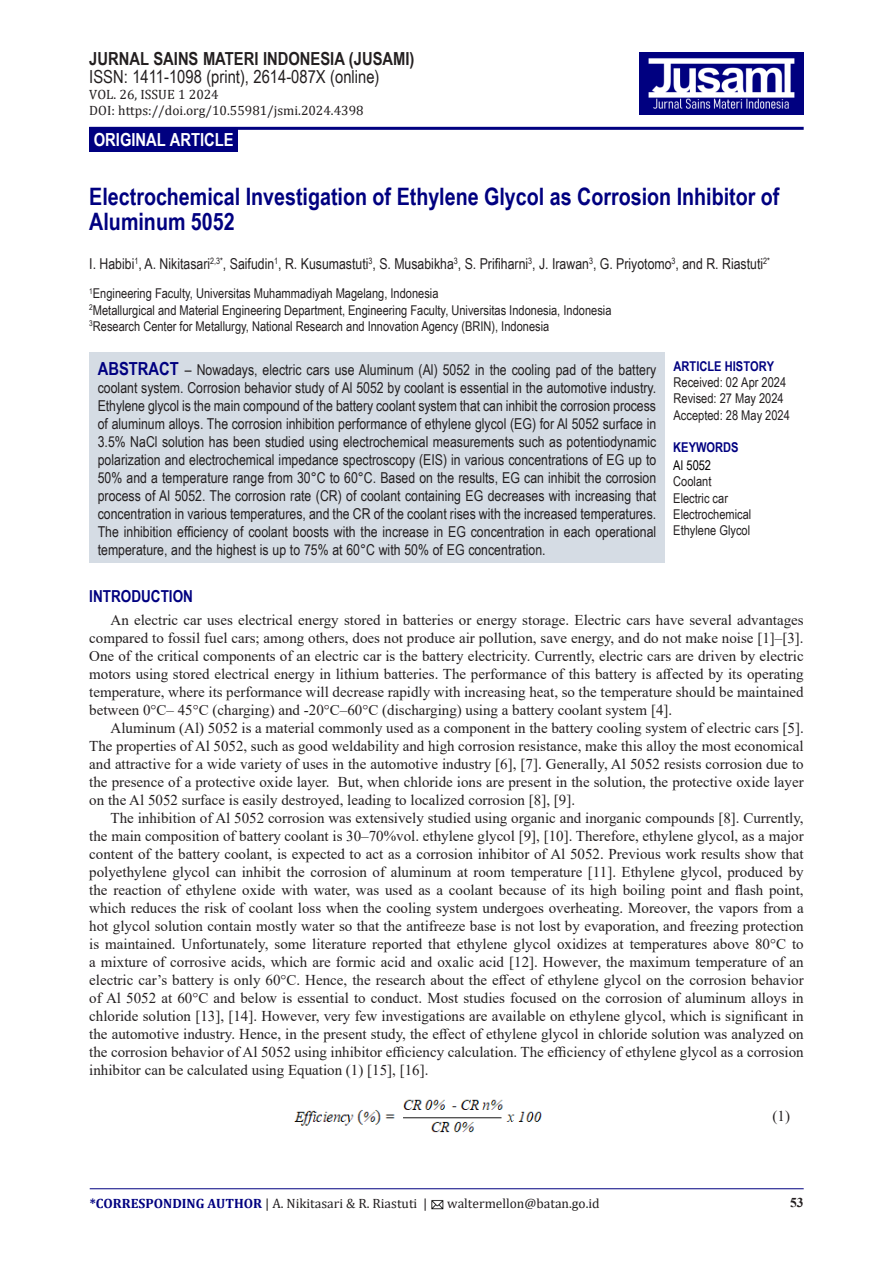
<style>
.page{position:relative;width:893px;height:1263px;background:#fff}
.page>*{position:absolute;margin:0;border:0;box-sizing:border-box;transform-origin:0 0}
.Judul{font:700 24px/25.5px "Arial Narrow";color:#000080}
.Daftar_pustaka{font:18px/17.7px "Arial Narrow";color:#231f20}
.Daftar_pustaka-2{font:700 18px "Arial Narrow";color:#fff}
.SUB_1{font:700 16.5px "Arial Narrow";color:#000080}
.Isi_teks{font:15px/18px "Times New Roman";color:#231f20;text-align:justify}
.Abstract{font:15px/18px "Arial Narrow";color:#231f20;text-align:justify}
.Penulis{font:15px "Arial Narrow";color:#231f20}
.Penulis_Biodata{font:13.5px/16.2px "Arial Narrow";color:#231f20}
.Daftar_pustaka-3{font:13.5px/16.2px "Cambria";color:#231f20}
.Abstract-2{font:700 13.5px "Arial Narrow";color:#000080}
.Abstract-3{font:13.5px "Arial Narrow";color:#000}
.t1{font:700 13.5px "Times New Roman";color:#231f20}
.s1{font-weight:700}
.s2{font-weight:700;font-size:18px;color:#000080}
.s3{font-weight:700;color:#000080}
</style>
<div class="page">
<hr style="left:90px;top:1188px;width:714px;height:1px;background:#000080">
<div style="left:89px;top:127px;width:149px;height:24px;background:#000080"></div>
<hr style="left:89px;top:127px;width:715px;height:3px;background:#000080">
<div style="left:89px;top:353px;width:576px;height:210px;background:#d5dce4"></div>
<img style="left:294px;top:1099px;width:248px;height:34px">
<img style="left:640px;top:52px;width:164px;height:62px">
<svg style="left:431px;top:1200px;width:13px;height:10px"></svg>
<p class="Daftar_pustaka" style="left:89px;top:49px;width:327px"><span class="s1">JURNAL SAINS MATERI INDONESIA (JUSAMI)<br></span>ISSN: 1411-1098 (print), 2614-087X (online)</p>
<p class="Daftar_pustaka-3" style="left:89px;top:86px;width:276px">VOL. 26, ISSUE 1 2024<br>DOI: https://doi.org/10.55981/jsmi.2024.4398</p>
<p class="Daftar_pustaka-2" style="left:94px;top:126px;width:141px">ORIGINAL ARTICLE</p>
<p class="Judul" style="left:89px;top:182px;width:692px">Electrochemical Investigation of Ethylene Glycol as Corrosion Inhibitor of<br>Aluminum 5052</p>
<p class="Penulis" style="left:89px;top:253px;width:682px">I. Habibi<sup>1</sup>, A. Nikitasari<sup>2,3*</sup>, Saifudin<sup>1</sup>, R. Kusumastuti<sup>3</sup>, S. Musabikha<sup>3</sup>, S. Prifiharni<sup>3</sup>, J. Irawan<sup>3</sup>, G. Priyotomo<sup>3</sup>, and R. Riastuti<sup>2*</sup></p>
<p class="Penulis_Biodata" style="left:89px;top:285px;width:351px"><sup>1</sup>Engineering Faculty, Universitas Muhammadiyah Magelang, Indonesia</p>
<p class="Penulis_Biodata" style="left:89px;top:301px;width:524px"><sup>2</sup>Metallurgical and Material Engineering Department, Engineering Faculty, Universitas Indonesia, Indonesia</p>
<p class="Penulis_Biodata" style="left:89px;top:317px;width:461px"><sup>3</sup>Research Center for Metallurgy, National Research and Innovation Agency (BRIN), Indonesia</p>
<p class="Abstract" style="left:98px;top:360px;width:560px"><span class="s2">ABSTRACT</span> – Nowadays, electric cars use Aluminum (Al) 5052 in the cooling pad of the battery coolant system. Corrosion behavior study of Al 5052 by coolant is essential in the automotive industry.<br>Ethylene glycol is the main compound of the battery coolant system that can inhibit the corrosion process of aluminum alloys. The corrosion inhibition performance of ethylene glycol (EG) for Al 5052 surface in 3.5% NaCl solution has been studied using electrochemical measurements such as potentiodynamic polarization and electrochemical impedance spectroscopy (EIS) in various concentrations of EG up to 50% and a temperature range from 30°C to 60°C. Based on the results, EG can inhibit the corrosion process of Al 5052. The corrosion rate (CR) of coolant containing EG decreases with increasing that concentration in various temperatures, and the CR of the coolant rises with the increased temperatures.<br>The inhibition efficiency of coolant boosts with the increase in EG concentration in each operational temperature, and the highest is up to 75% at 60°C with 50% of EG concentration.</p>
<p class="Penulis_Biodata" style="left:674px;top:358px;width:118px"><span class="s3">ARTICLE HISTORY<br></span>Received: 02 Apr 2024<br>Revised: 27 May 2024<br>Accepted: 28 May 2024</p>
<p class="Abstract-2" style="left:673px;top:437px;width:67px">KEYWORDS</p>
<p class="Abstract-3" style="left:673px;top:456px;width:39px">Al 5052</p>
<p class="Penulis_Biodata" style="left:673px;top:473px;width:40px">Coolant</p>
<p class="Penulis_Biodata" style="left:673px;top:489px;width:56px">Electric car</p>
<p class="Penulis_Biodata" style="left:673px;top:505px;width:80px">Electrochemical</p>
<p class="Penulis_Biodata" style="left:673px;top:522px;width:78px">Ethylene Glycol</p>
<p class="SUB_1" style="left:89px;top:584px;width:105px">INTRODUCTION</p>
<p class="Isi_teks" style="left:89px;top:610px;width:716px;text-indent:21px">An electric car uses electrical energy stored in batteries or energy storage. Electric cars have several advantages compared to fossil fuel cars; among others, does not produce air pollution, save energy, and do not make noise [1]–[3].<br>One of the critical components of an electric car is the battery electricity. Currently, electric cars are driven by electric motors using stored electrical energy in lithium batteries. The performance of this battery is affected by its operating temperature, where its performance will decrease rapidly with increasing heat, so the temperature should be maintained between 0°C– 45°C (charging) and -20°C–60°C (discharging) using a battery coolant system [4].</p>
<p class="Isi_teks" style="left:89px;top:718px;width:716px;text-indent:21px">Aluminum (Al) 5052 is a material commonly used as a component in the battery cooling system of electric cars [5].<br>The properties of Al 5052, such as good weldability and high corrosion resistance, make this alloy the most economical and attractive for a wide variety of uses in the automotive industry [6], [7]. Generally, Al 5052 resists corrosion due to the presence of a protective oxide layer. But, when chloride ions are present in the solution, the protective oxide layer on the Al 5052 surface is easily destroyed, leading to localized corrosion [8], [9].</p>
<p class="Isi_teks" style="left:89px;top:808px;width:716px;text-indent:21px">The inhibition of Al 5052 corrosion was extensively studied using organic and inorganic compounds [8]. Currently, the main composition of battery coolant is 30–70%vol. ethylene glycol [9], [10]. Therefore, ethylene glycol, as a major content of the battery coolant, is expected to act as a corrosion inhibitor of Al 5052. Previous work results show that polyethylene glycol can inhibit the corrosion of aluminum at room temperature [11]. Ethylene glycol, produced by the reaction of ethylene oxide with water, was used as a coolant because of its high boiling point and flash point, which reduces the risk of coolant loss when the cooling system undergoes overheating. Moreover, the vapors from a hot glycol solution contain mostly water so that the antifreeze base is not lost by evaporation, and freezing protection is maintained. Unfortunately, some literature reported that ethylene glycol oxidizes at temperatures above 80°C to a mixture of corrosive acids, which are formic acid and oxalic acid [12]. However, the maximum temperature of an electric car’s battery is only 60°C. Hence, the research about the effect of ethylene glycol on the corrosion behavior of Al 5052 at 60°C and below is essential to conduct. Most studies focused on the corrosion of aluminum alloys in chloride solution [13], [14]. However, very few investigations are available on ethylene glycol, which is significant in the automotive industry. Hence, in the present study, the effect of ethylene glycol in chloride solution was analyzed on the corrosion behavior of Al 5052 using inhibitor efficiency calculation. The efficiency of ethylene glycol as a corrosion inhibitor can be calculated using Equation (1) [15], [16].</p>
<p class="Isi_teks" style="left:773px;top:1106px;width:19px">(1)</p>
<p class="Daftar_pustaka-3" style="left:90px;top:1195px;width:339px"><span class="s3">*CORRESPONDING AUTHOR</span> | A. Nikitasari &amp; R. Riastuti |</p>
<p class="Daftar_pustaka-3" style="left:447px;top:1195px;width:154px">waltermellon@batan.go.id</p>
<p class="t1" style="left:790px;top:1192px;width:15px">53</p>
</div>
